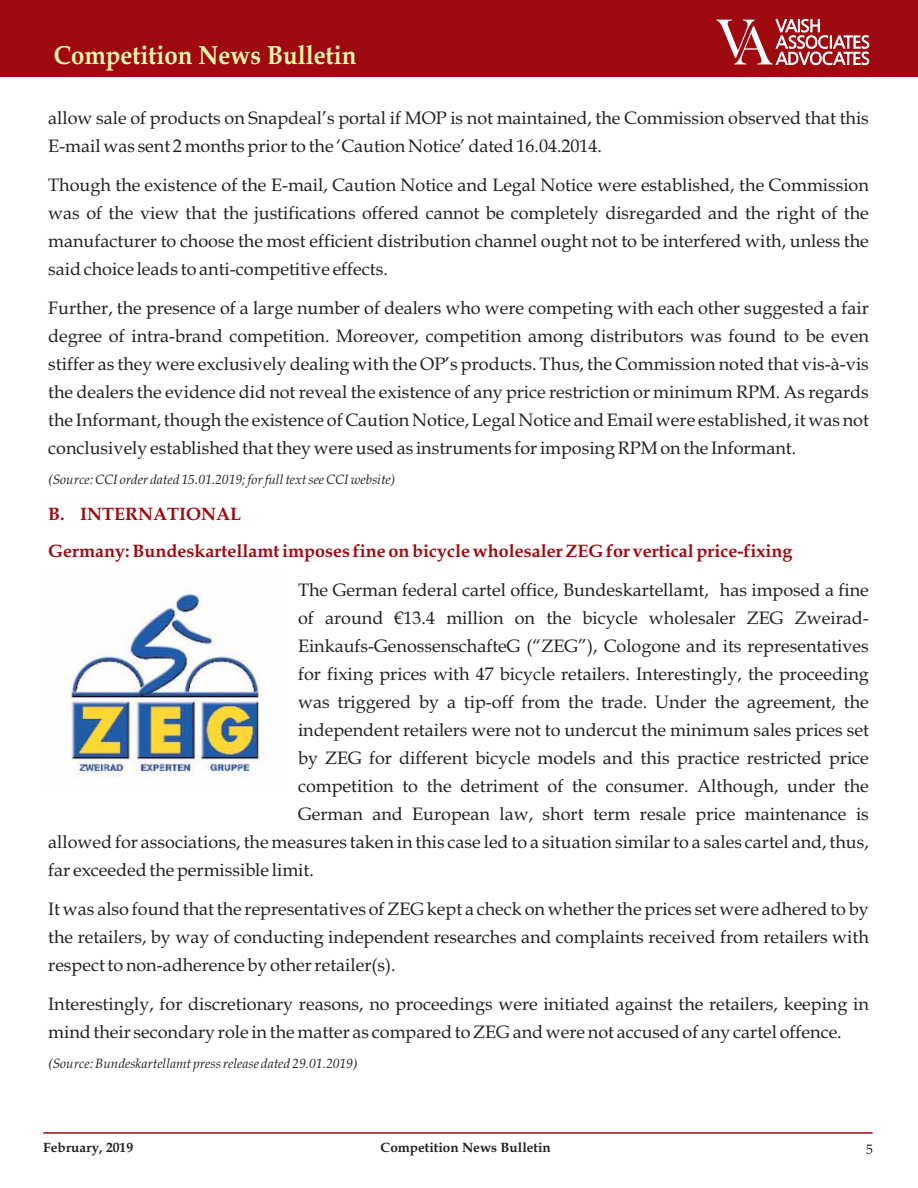
<style>
.page{position:relative;width:918px;height:1188px;background:#fff}
.page>*{position:absolute;margin:0;border:0;box-sizing:border-box;transform-origin:0 0}
.t1{font:700 26.25px "Book Antiqua";color:#fff9ae;scale:.91 1}
.t2{font:18px/27.9px "Book Antiqua";color:#231f20;text-align:justify}
.t3{font:700 18px/37.5px "Book Antiqua";color:#9e0a0f}
.t4{font:italic 13.5px "Book Antiqua";color:#231f20}
.t5{font:700 13.5px "Book Antiqua";color:#231f20}
.t6{font:13.5px "Book Antiqua";color:#231f20}
</style>
<div class="page">
<div style="left:0;top:0;width:918px;height:77px;background:#9e0a0f"></div>
<hr style="left:43px;top:1132px;width:830px;height:2px;background:#9e0a0f">
<svg style="left:716px;top:19px;width:153px;height:46px"></svg>
<img style="left:66px;top:588px;width:198px;height:189px">
<h1 class="t1" style="left:54px;top:45px;width:334px">Competition News Bulletin</h1>
<p class="t2" style="left:48px;top:106px;width:822px">allow sale of products on Snapdeal’s portal if MOP is not maintained, the Commission observed that this<br>E-mail was sent 2 months prior to the ‘Caution Notice’ dated 16.04.2014.</p>
<p class="t2" style="left:48px;top:173px;width:822px">Though the existence of the E-mail, Caution Notice and Legal Notice were established, the Commission was of the view that the justifications offered cannot be completely disregarded and the right of the manufacturer to choose the most efficient distribution channel ought not to be interfered with, unless the said choice leads to anti-competitive effects.</p>
<p class="t2" style="left:48px;top:296px;width:822px">Further, the presence of a large number of dealers who were competing with each other suggested a fair degree of intra-brand competition. Moreover, competition among distributors was found to be even stiffer as they were exclusively dealing with the OP’s products. Thus, the Commission noted that vis-à-vis the dealers the evidence did not reveal the existence of any price restriction or minimum RPM. As regards the Informant, though the existence of Caution Notice, Legal Notice and Email were established, it was not conclusively established that they were used as instruments for imposing RPM on the Informant.</p>
<p class="t4" style="left:48px;top:474px;width:349px">(Source: CCI order dated 15.01.2019; for full text see CCI website)</p>
<p class="t3" style="left:48px;top:497px;width:746px">B. INTERNATIONAL<br>Germany: Bundeskartellamt imposes fine on bicycle wholesaler ZEG for vertical price-fixing</p>
<p class="t2" style="left:298px;top:578px;width:572px">The German federal cartel office, Bundeskartellamt, has imposed a fine</p>
<p class="t2" style="left:298px;top:606px;width:572px">of around €13.4 million on the bicycle wholesaler ZEG Zweirad-</p>
<p class="t2" style="left:298px;top:634px;width:572px">Einkaufs-GenossenschafteG (“ZEG”), Cologone and its representatives</p>
<p class="t2" style="left:298px;top:662px;width:572px">for fixing prices with 47 bicycle retailers. Interestingly, the proceeding</p>
<p class="t2" style="left:298px;top:690px;width:572px">was triggered by a tip-off from the trade. Under the agreement, the</p>
<p class="t2" style="left:298px;top:718px;width:572px">independent retailers were not to undercut the minimum sales prices set</p>
<p class="t2" style="left:298px;top:746px;width:572px">by ZEG for different bicycle models and this practice restricted price</p>
<p class="t2" style="left:298px;top:774px;width:572px">competition to the detriment of the consumer. Although, under the</p>
<p class="t2" style="left:298px;top:802px;width:572px">German and European law, short term resale price maintenance is</p>
<p class="t2" style="left:48px;top:830px;width:822px">allowed for associations, the measures taken in this case led to a situation similar to a sales cartel and, thus,</p>
<p class="t2" style="left:48px;top:858px;width:267px">far exceeded the permissible limit.</p>
<p class="t2" style="left:48px;top:897px;width:822px">It was also found that the representatives of ZEG kept a check on whether the prices set were adhered to by the retailers, by way of conducting independent researches and complaints received from retailers with respect to non-adherence by other retailer(s).</p>
<p class="t2" style="left:48px;top:992px;width:822px">Interestingly, for discretionary reasons, no proceedings were initiated against the retailers, keeping in mind their secondary role in the matter as compared to ZEG and were not accused of any cartel offence.</p>
<p class="t4" style="left:48px;top:1059px;width:311px">(Source: Bundeskartellamt press release dated 29.01.2019)</p>
<p class="t5" style="left:43px;top:1142px;width:91px">February, 2019</p>
<p class="t5" style="left:381px;top:1142px;width:172px">Competition News Bulletin</p>
<p class="t6" style="left:866px;top:1145px;width:8px">5</p>
</div>
